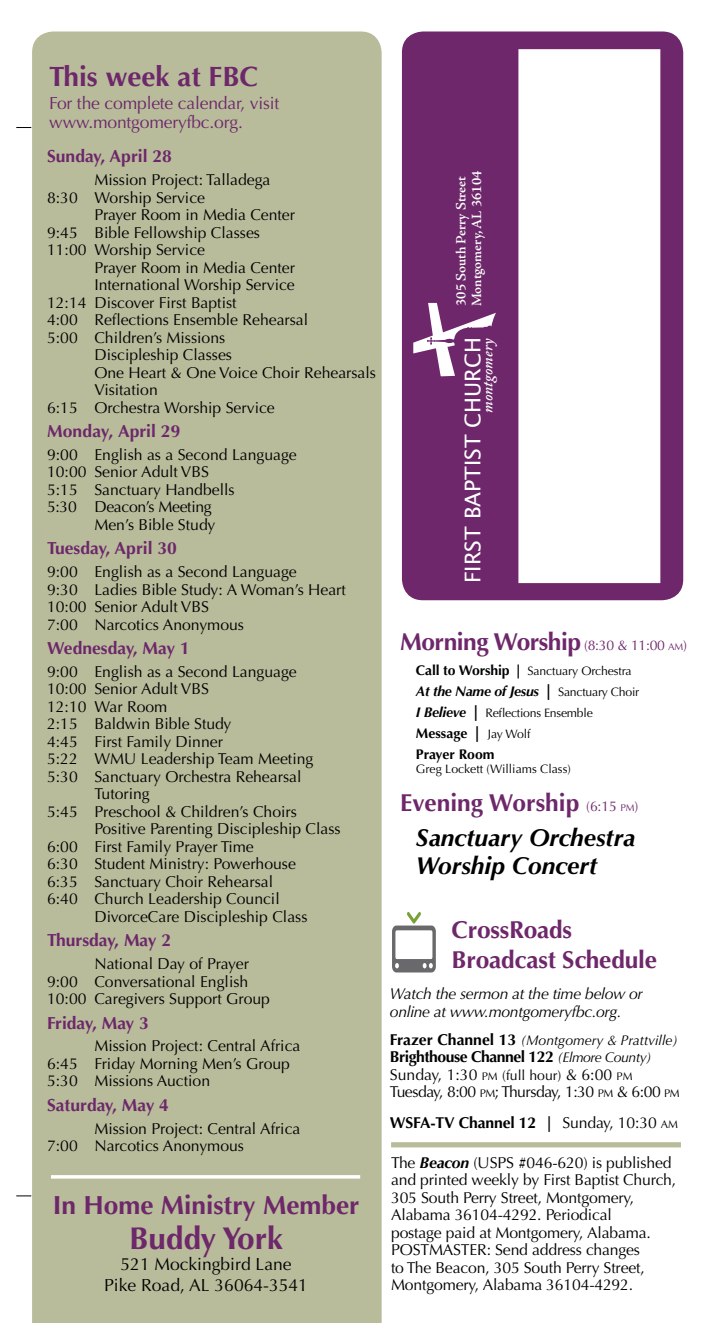
<style>
.page{position:relative;width:715px;height:1323px;background:#fff}
.page>*{position:absolute;margin:0;border:0;box-sizing:border-box;transform-origin:0 0}
.t1{font:700 31.5px "Optima";color:#6d276a}
.t2{font:700 28px "Optima";color:#6d276a}
.t3{font:700 26.25px "Optima";color:#6d276a}
.t4{font:700 24.5px/29.4px "Optima";letter-spacing:-.01em;color:#6d276a}
.t5{font:italic 700 24.5px/35px "Optima";color:#000;text-align:center}
.t6{font:21.7px "Lucida Sans";color:#fff}
.t7{font:700 17.5px "Optima";color:#6d276a}
.t8{font:17.5px/19.2px "Optima";letter-spacing:-.01em;color:#6d276a}
.t9{font:17.5px/21px "Optima";color:#000;text-align:center}
.t10{font:15.75px/17.5px "Optima";color:#000}
.t11{font:15.75px/17.5px "Optima";letter-spacing:-.03em;color:#000}
.t12{font:italic 15.75px/17.5px "Optima";letter-spacing:-.02em;color:#000}
.t13{font:700 15.75px "Optima";letter-spacing:-.01em;color:#000}
.t14{font:15.75px "Optima";letter-spacing:-.02em;color:#000}
.t15{font:italic 600 15.22px "Adobe Caslon Pro";color:#fff}
.t16{font:600 14.17px/15.6px "Adobe Jenson Pro";letter-spacing:-.005em;color:#fff}
.t17{font:italic 14px "Optima";color:#000}
.t18{font:italic 700 14px "Optima";letter-spacing:-.02em;color:#000}
.t19{font:700 14px/21px "Optima";color:#000}
.t20{font:12.25px "Optima";letter-spacing:-.01em;color:#000}
.s1{font-weight:400;font-size:14px}
.s2{font-weight:400;font-size:9.8px}
.s3{font-weight:700;font-size:14px}
.s4{font-weight:700;font-style:italic;font-size:14px}
.s5{font-size:15.75px}
.s6{font-weight:400;font-style:normal;font-size:12.25px}
.s7{font-weight:700;font-style:italic;font-size:15.75px}
.s8{font-style:italic;font-size:15.75px}
.s9{font-weight:400;font-size:12.25px}
.s10{font-style:normal;color:#6d276a}
.s11{font-weight:400;font-style:normal;font-size:14px;color:#6d276a}
.s12{font-weight:400;font-style:normal;font-size:9.8px;color:#6d276a}
.s13{font-weight:700;font-style:normal;font-size:15.75px}
.s14{font-weight:700}
.s15{font-style:italic;font-size:14px}
.s16{font-size:11.03px}
.s17{font-size:14px}
.s18{font-style:inherit}
.s19{font-weight:400}
.s20{font-weight:400;font-size:11.03px}
.s21{font-weight:700;font-style:italic}
</style>
<div class="page">
<svg style="left:16px;top:1196px;width:15px;height:1px"></svg>
<svg style="left:16px;top:127px;width:15px;height:1px"></svg>
<div style="left:391px;top:1142px;width:289px;height:5px;background:#b8bc9b"></div>
<div style="left:401px;top:32px;width:281px;height:568px;background:#6d276a;border-radius:21px"></div>
<div style="left:518px;top:49px;width:141px;height:534px;background:#fff;border:2px solid #fff"></div>
<svg style="left:413px;top:303px;width:82px;height:73px"></svg>
<div style="left:32px;top:32px;width:349px;height:1291px;background:#b8bc9b"></div>
<svg style="left:51px;top:1175px;width:309px;height:4px"></svg>
<svg style="left:392px;top:912px;width:43px;height:60px"></svg>
<h2 class="t2" style="left:49px;top:60px;width:210px">This week at FBC</h2>
<p class="t8" style="left:49px;top:94px;width:231px">For the complete calendar, visit www.montgomeryfbc.org.</p>
<p class="t7" style="left:47px;top:146px;width:126px">Sunday, April 28</p>
<p class="t10" style="left:47px;top:171px;width:225px;text-indent:47px">Mission Project: Talladega<br>8:30 Worship Service</p>
<p class="t10" style="left:47px;top:206px;width:249px;text-indent:47px">Prayer Room in Media Center<br>9:45 Bible Fellowship Classes<br>11:00 Worship Service</p>
<p class="t10" style="left:94px;top:259px;width:202px">Prayer Room in Media Center</p>
<p class="t10" style="left:94px;top:276px;width:202px">International Worship Service</p>
<p class="t10" style="left:47px;top:294px;width:191px">12:14 Discover First Baptist</p>
<p class="t10" style="left:47px;top:311px;width:262px">4:00 Reflections Ensemble Rehearsal</p>
<p class="t10" style="left:47px;top:329px;width:179px">5:00 Children’s Missions</p>
<p class="t10" style="left:94px;top:346px;width:139px">Discipleship Classes</p>
<p class="t10" style="left:94px;top:364px;width:283px">One Heart &amp; One Voice Choir Rehearsals</p>
<p class="t10" style="left:94px;top:381px;width:65px">Visitation</p>
<p class="t10" style="left:47px;top:399px;width:229px">6:15 Orchestra Worship Service</p>
<p class="t7" style="left:47px;top:421px;width:135px">Monday, April 29</p>
<p class="t10" style="left:47px;top:446px;width:251px">9:00 English as a Second Language</p>
<p class="t10" style="left:47px;top:464px;width:163px">10:00 Senior Adult VBS</p>
<p class="t10" style="left:47px;top:481px;width:189px">5:15 Sanctuary Handbells</p>
<p class="t14" style="left:47px;top:498px;width:166px">5:30 Deacon’s Meeting</p>
<p class="t10" style="left:94px;top:516px;width:122px">Men’s Bible Study</p>
<p class="t7" style="left:47px;top:538px;width:131px">Tuesday, April 30</p>
<p class="t10" style="left:47px;top:563px;width:300px">9:00 English as a Second Language<br>9:30 Ladies Bible Study: A Woman’s Heart<br>10:00 Senior Adult VBS<br>7:00 Narcotics Anonymous</p>
<p class="t7" style="left:47px;top:638px;width:144px">Wednesday, May 1</p>
<p class="t10" style="left:47px;top:663px;width:251px">9:00 English as a Second Language</p>
<p class="t10" style="left:47px;top:681px;width:163px">10:00 Senior Adult VBS</p>
<p class="t10" style="left:47px;top:698px;width:122px">12:10 War Room</p>
<p class="t10" style="left:47px;top:716px;width:186px">2:15 Baldwin Bible Study</p>
<p class="t10" style="left:47px;top:733px;width:177px">4:45 First Family Dinner</p>
<p class="t10" style="left:47px;top:751px;width:267px">5:22 WMU Leadership Team Meeting</p>
<p class="t10" style="left:47px;top:768px;width:255px">5:30 Sanctuary Orchestra Rehearsal</p>
<p class="t10" style="left:94px;top:786px;width:57px">Tutoring</p>
<p class="t10" style="left:47px;top:803px;width:251px">5:45 Preschool &amp; Children’s Choirs</p>
<p class="t10" style="left:94px;top:821px;width:247px">Positive Parenting Discipleship Class</p>
<p class="t10" style="left:47px;top:838px;width:208px">6:00 First Family Prayer Time</p>
<p class="t10" style="left:47px;top:856px;width:250px">6:30 Student Ministry: Powerhouse</p>
<p class="t10" style="left:47px;top:873px;width:227px">6:35 Sanctuary Choir Rehearsal</p>
<p class="t10" style="left:47px;top:891px;width:234px">6:40 Church Leadership Council</p>
<p class="t10" style="left:94px;top:908px;width:214px">DivorceCare Discipleship Class</p>
<p class="t7" style="left:47px;top:930px;width:125px">Thursday, May 2</p>
<p class="t10" style="left:47px;top:955px;width:224px;text-indent:47px">National Day of Prayer<br>9:00 Conversational English<br>10:00 Caregivers Support Group</p>
<p class="t7" style="left:47px;top:1013px;width:103px">Friday, May 3</p>
<p class="t10" style="left:47px;top:1038px;width:255px;text-indent:47px">Mission Project: Central Africa<br>6:45 Friday Morning Men’s Group<br>5:30 Missions Auction</p>
<p class="t7" style="left:47px;top:1095px;width:123px">Saturday, May 4</p>
<p class="t10" style="left:47px;top:1120px;width:255px;text-indent:47px">Mission Project: Central Africa<br>7:00 Narcotics Anonymous</p>
<h3 class="t3" style="left:53px;top:1190px;width:308px">In Home Ministry Member</h3>
<h1 class="t1" style="left:129px;top:1220px;width:155px">Buddy York</h1>
<p class="t9" style="left:104px;top:1254px;width:205px">521 Mockingbird Lane<br>Pike Road, AL 36064-3541</p>
<p class="t16" style="left:453px;top:306px;width:137px;rotate:-90deg">305 South Perry Street<br>Montgomery, AL 36104</p>
<h3 class="t6" style="left:460px;top:583px;width:248px;rotate:-90deg">FIRST BAPTIST CHURCH</h3>
<p class="t15" style="left:478px;top:413px;width:77px;rotate:-90deg">montgomery</p>
<h3 class="t4" style="left:400px;top:628px;width:288px">Morning Worship <span class="s1">(8:30 &amp; 11:00</span> <span class="s2">AM</span><span class="s1">)</span></h3>
<p class="t20" style="left:415px;top:664px;width:217px"><span class="s3">Call to Worship</span> <span class="s4">|</span> Sanctuary Orchestra</p>
<p class="t18" style="left:415px;top:683px;width:225px">At the Name of Jesus <span class="s5">|</span> <span class="s6">Sanctuary Choir</span></p>
<p class="t20" style="left:415px;top:706px;width:178px"><span class="s4">I Believe</span> <span class="s7">|</span> Reflections Ensemble</p>
<p class="t19" style="left:415px;top:723px;width:116px">Message <span class="s8">|</span> <span class="s9">Jay Wolf<br></span>Prayer Room</p>
<p class="t20" style="left:415px;top:762px;width:156px">Greg Lockett (Williams Class)</p>
<h3 class="t5" style="left:400px;top:786px;width:239px"><span class="s10">Evening Worship</span> <span class="s11">(6:15</span> <span class="s12">PM</span><span class="s11">)<br></span>Sanctuary Orchestra</h3>
<h3 class="t5" style="left:415px;top:849px;width:183px">Worship Concert</h3>
<h3 class="t4" style="left:451px;top:916px;width:207px">CrossRoads<br>Broadcast Schedule</h3>
<p class="t12" style="left:389px;top:985px;width:254px">Watch the sermon at the time below or online at www.montgomeryfbc.org.</p>
<p class="t17" style="left:389px;top:1032px;width:289px"><span class="s13">Frazer Channel 13</span> (Montgomery &amp; Prattville)</p>
<p class="t11" style="left:389px;top:1048px;width:291px"><span class="s14">Brighthouse Channel 122</span> <span class="s15">(Elmore County)<br></span>Sunday, 1:30 <span class="s16">PM</span> <span class="s17">(full hour)</span> &amp; 6:00 <span class="s16">PM<br></span>Tuesday, 8:00 <span class="s16">PM</span><span class="s18">;</span> Thursday, 1:30 <span class="s16">PM</span> &amp; 6:00 <span class="s16">PM</span></p>
<p class="t13" style="left:389px;top:1114px;width:289px">WSFA-TV Channel 12 | <span class="s19">Sunday, 10:30</span> <span class="s20">AM</span></p>
<p class="t10" style="left:391px;top:1154px;width:286px">The <span class="s21">Beacon</span> (USPS #046-620) is published and printed weekly by First Baptist Church, 305 South Perry Street, Montgomery, Alabama 36104-4292. Periodical<br>postage paid at Montgomery, Alabama.<br>POSTMASTER: Send address changes<br>to The Beacon, 305 South Perry Street, Montgomery, Alabama 36104-4292.</p>
</div>
